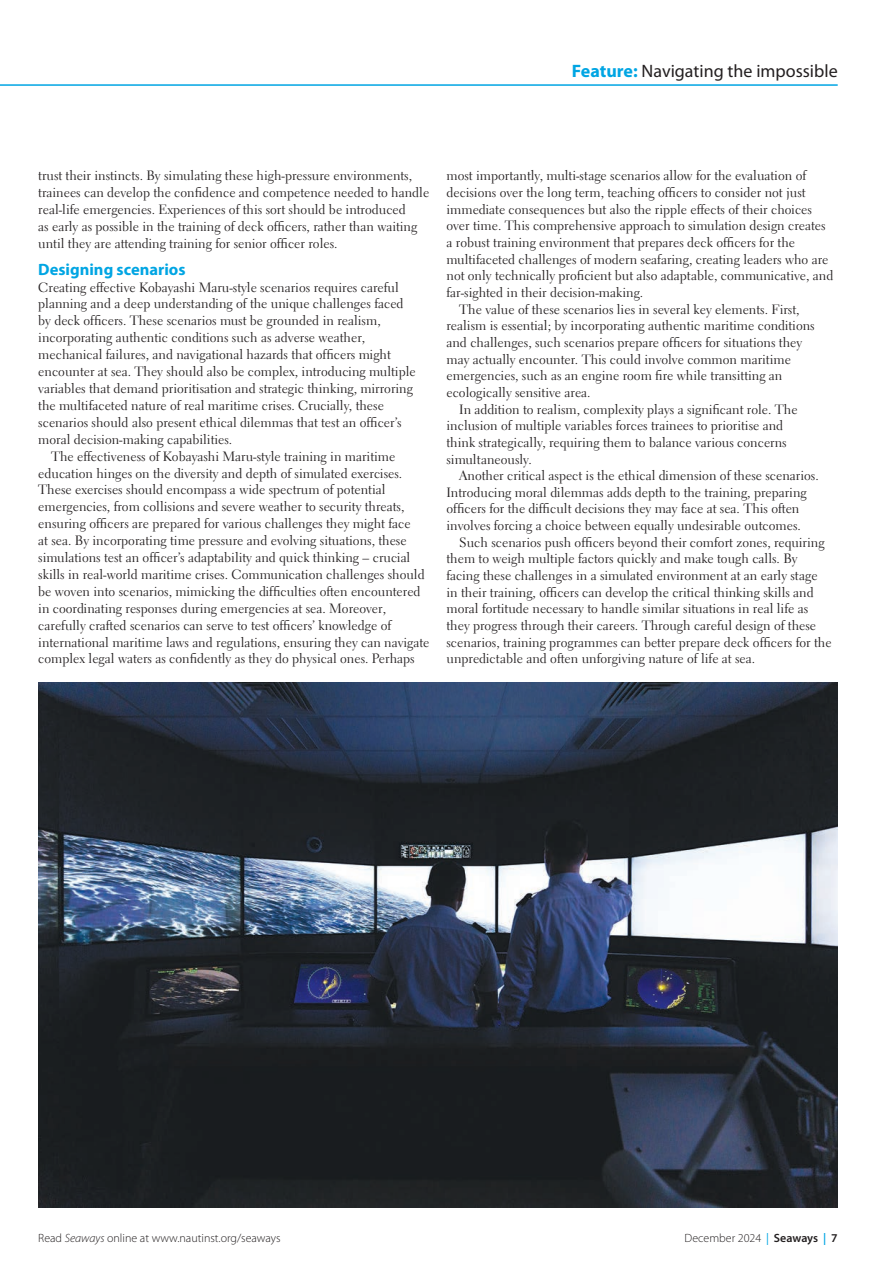
<style>
.page{position:relative;width:893px;height:1263px;background:#fff}
.page>*{position:absolute;margin:0;border:0;box-sizing:border-box;transform-origin:0 0}
.t1{font:18px "Myriad Pro";color:#231f20}
.t2{font:700 16.5px "Myriad Pro";color:#00a5e3}
.t3{font:13.5px/17px "Electra LT Std";color:#231f20}
.t4{font:300 12px "Myriad Pro";color:#231f20}
.s1{font-weight:700;color:#00a5e3}
.s2{font-style:italic}
.s3{font-weight:400;color:#00a5e3}
.s4{font-weight:600}
.s5{font-weight:600;color:#00a5e3}
</style>
<div class="page">
<img style="left:38px;top:682px;width:800px;height:525px">
<hr style="left:0;top:84px;width:838px;height:2px;background:#00a5e3">
<h1 class="t1" style="left:572px;top:59px;width:267px"><span class="s1">Feature:</span> Navigating the impossible</h1>
<p class="t3" style="left:38px;top:167px;width:392px">trust their instincts. By simulating these high-pressure environments, trainees can develop the confidence and competence needed to handle real-life emergencies. Experiences of this sort should be introduced<br>as early as possible in the training of deck officers, rather than waiting until they are attending training for senior officer roles.</p>
<p class="t2" style="left:38px;top:258px;width:149px">Designing scenarios</p>
<p class="t3" style="left:38px;top:278px;width:362px">Creating effective Kobayashi Maru-style scenarios requires careful</p>
<p class="t3" style="left:38px;top:295px;width:367px">planning and a deep understanding of the unique challenges faced</p>
<p class="t3" style="left:38px;top:312px;width:344px">by deck officers. These scenarios must be grounded in realism,</p>
<p class="t3" style="left:38px;top:329px;width:328px">incorporating authentic conditions such as adverse weather,</p>
<p class="t3" style="left:38px;top:346px;width:354px">mechanical failures, and navigational hazards that officers might</p>
<p class="t3" style="left:38px;top:363px;width:379px">encounter at sea. They should also be complex, introducing multiple</p>
<p class="t3" style="left:38px;top:380px;width:376px">variables that demand prioritisation and strategic thinking, mirroring</p>
<p class="t3" style="left:38px;top:397px;width:347px">the multifaceted nature of real maritime crises. Crucially, these</p>
<p class="t3" style="left:38px;top:414px;width:365px">scenarios should also present ethical dilemmas that test an officer’s</p>
<p class="t3" style="left:38px;top:431px;width:196px">moral decision-making capabilities.</p>
<p class="t3" style="left:51px;top:448px;width:346px">The effectiveness of Kobayashi Maru-style training in maritime</p>
<p class="t3" style="left:38px;top:464px;width:365px">education hinges on the diversity and depth of simulated exercises.</p>
<p class="t3" style="left:38px;top:481px;width:349px">These exercises should encompass a wide spectrum of potential</p>
<p class="t3" style="left:38px;top:498px;width:368px">emergencies, from collisions and severe weather to security threats,</p>
<p class="t3" style="left:38px;top:515px;width:374px">ensuring officers are prepared for various challenges they might face</p>
<p class="t3" style="left:38px;top:532px;width:370px">at sea. By incorporating time pressure and evolving situations, these</p>
<p class="t3" style="left:38px;top:549px;width:374px">simulations test an officer’s adaptability and quick thinking – crucial</p>
<p class="t3" style="left:38px;top:566px;width:388px">skills in real-world maritime crises. Communication challenges should</p>
<p class="t3" style="left:38px;top:583px;width:384px">be woven into scenarios, mimicking the difficulties often encountered</p>
<p class="t3" style="left:38px;top:600px;width:349px">in coordinating responses during emergencies at sea. Moreover,</p>
<p class="t3" style="left:38px;top:617px;width:354px">carefully crafted scenarios can serve to test officers’ knowledge of</p>
<p class="t3" style="left:38px;top:633px;width:393px">international maritime laws and regulations, ensuring they can navigate</p>
<p class="t3" style="left:38px;top:650px;width:378px">complex legal waters as confidently as they do physical ones. Perhaps</p>
<p class="t3" style="left:446px;top:167px;width:361px">most importantly, multi-stage scenarios allow for the evaluation of</p>
<p class="t3" style="left:446px;top:184px;width:361px">decisions over the long term, teaching officers to consider not just</p>
<p class="t3" style="left:446px;top:200px;width:367px">immediate consequences but also the ripple effects of their choices</p>
<p class="t3" style="left:446px;top:217px;width:381px">over time. This comprehensive approach to simulation design creates</p>
<p class="t3" style="left:446px;top:234px;width:350px">a robust training environment that prepares deck officers for the</p>
<p class="t3" style="left:446px;top:250px;width:383px">multifaceted challenges of modern seafaring, creating leaders who are</p>
<p class="t3" style="left:446px;top:267px;width:388px">not only technically proficient but also adaptable, communicative, and</p>
<p class="t3" style="left:446px;top:284px;width:198px">far-sighted in their decision-making.</p>
<p class="t3" style="left:459px;top:300px;width:342px">The value of these scenarios lies in several key elements. First,</p>
<p class="t3" style="left:446px;top:317px;width:370px">realism is essential; by incorporating authentic maritime conditions</p>
<p class="t3" style="left:446px;top:334px;width:357px">and challenges, such scenarios prepare officers for situations they</p>
<p class="t3" style="left:446px;top:350px;width:346px">may actually encounter. This could involve common maritime</p>
<p class="t3" style="left:446px;top:367px;width:337px">emergencies, such as an engine room fire while transitting an</p>
<p class="t3" style="left:446px;top:384px;width:146px">ecologically sensitive area.</p>
<p class="t3" style="left:459px;top:400px;width:340px">In addition to realism, complexity plays a significant role. The</p>
<p class="t3" style="left:446px;top:417px;width:338px">inclusion of multiple variables forces trainees to prioritise and</p>
<p class="t3" style="left:446px;top:434px;width:342px">think strategically, requiring them to balance various concerns</p>
<p class="t3" style="left:446px;top:450px;width:87px">simultaneously.</p>
<p class="t3" style="left:459px;top:467px;width:361px">Another critical aspect is the ethical dimension of these scenarios.</p>
<p class="t3" style="left:446px;top:484px;width:362px">Introducing moral dilemmas adds depth to the training, preparing</p>
<p class="t3" style="left:446px;top:500px;width:354px">officers for the difficult decisions they may face at sea. This often</p>
<p class="t3" style="left:446px;top:517px;width:356px">involves forcing a choice between equally undesirable outcomes.</p>
<p class="t3" style="left:459px;top:534px;width:367px">Such scenarios push officers beyond their comfort zones, requiring</p>
<p class="t3" style="left:446px;top:550px;width:353px">them to weigh multiple factors quickly and make tough calls. By</p>
<p class="t3" style="left:446px;top:567px;width:373px">facing these challenges in a simulated environment at an early stage</p>
<p class="t3" style="left:446px;top:584px;width:369px">in their training, officers can develop the critical thinking skills and</p>
<p class="t3" style="left:446px;top:600px;width:363px">moral fortitude necessary to handle similar situations in real life as</p>
<p class="t3" style="left:446px;top:617px;width:371px">they progress through their careers. Through careful design of these</p>
<p class="t3" style="left:446px;top:634px;width:387px">scenarios, training programmes can better prepare deck officers for the</p>
<p class="t3" style="left:446px;top:650px;width:310px">unpredictable and often unforgiving nature of life at sea.</p>
<p class="t4" style="left:38px;top:1231px;width:244px">Read <span class="s2">Seaways</span> online at www.nautinst.org/seaways</p>
<p class="t4" style="left:685px;top:1231px;width:155px">December 2024 <span class="s3">|</span> <span class="s4">Seaways</span> <span class="s5">|</span> <span class="s4">7</span></p>
</div>
